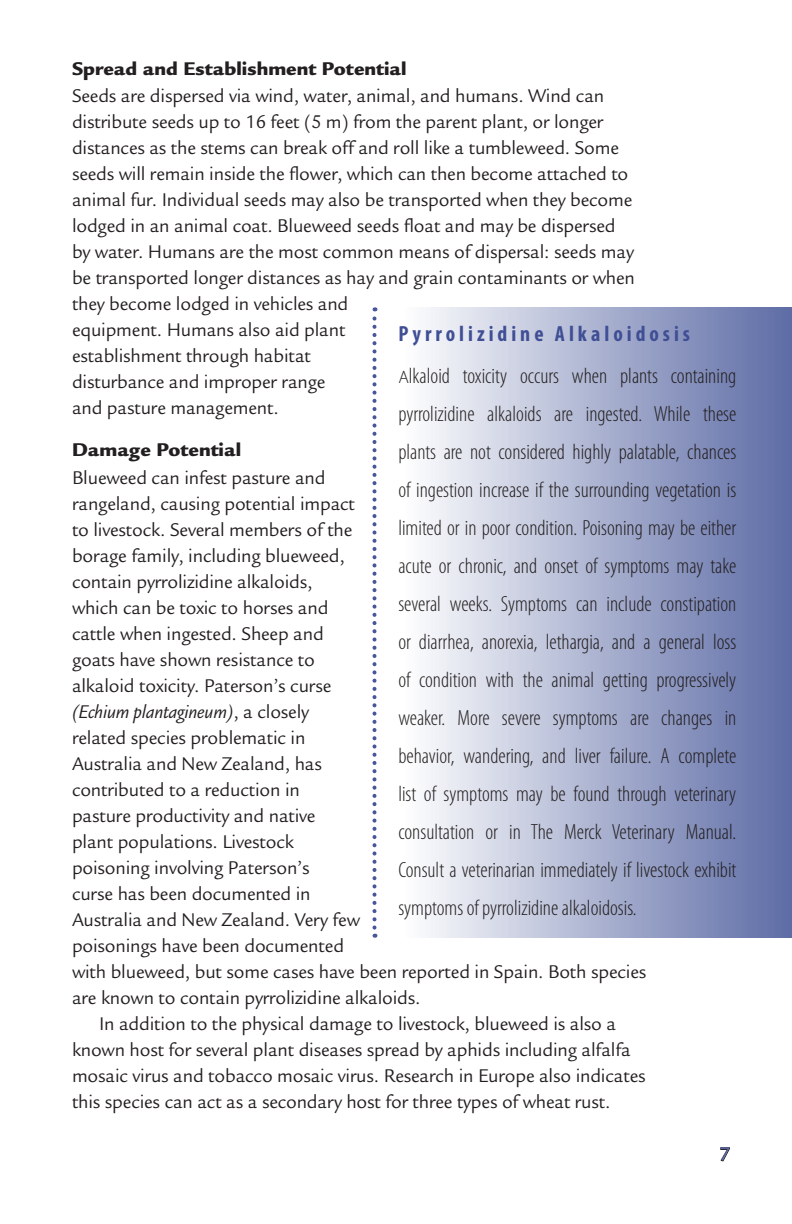
<style>
.page{position:relative;width:792px;height:1224px;background:#fff}
.page>*{position:absolute;margin:0;border:0;box-sizing:border-box;transform-origin:0 0}
.box{font:300 condensed 22px/38px "Myriad Pro";color:#231f20;text-align:justify}
.box_sub{font:700 condensed 22px "Myriad Pro";letter-spacing:.18em;color:#404f95}
.text2{font:20px/26px "Legacy Sans";letter-spacing:-.01em;color:#231f20}
.text1{font:20px/26px "Legacy Sans";letter-spacing:-.01em;color:#231f20}
.sub{font:900 20px "Legacy Sans";color:#231f20}
._1sub{font:500 20px "Legacy Sans";color:#5661a0}
.s1{font-style:italic}
.s2{font-stretch:normal;font-size:18px}
</style>
<div class="page">
<div style="left:360px;top:307px;width:432px;height:631px;background:linear-gradient(to right,#fff,#5e6da6)"></div>
<svg style="left:720px;top:1147px;width:10px;height:15px"></svg>
<svg style="left:372px;top:307px;width:4px;height:621px"></svg>
<p class="sub" style="left:72px;top:56px;width:336px">Spread and Establishment Potential</p>
<p class="text2" style="left:72px;top:83px;width:565px">Seeds are dispersed via wind, water, animal, and humans. Wind can distribute seeds up to 16 feet (5 m) from the parent plant, or longer distances as the stems can break off and roll like a tumbleweed. Some seeds will remain inside the flower, which can then become attached to animal fur. Individual seeds may also be transported when they become lodged in an animal coat. Blueweed seeds float and may be dispersed by water. Humans are the most common means of dispersal: seeds may be transported longer distances as hay and grain contaminants or when they become lodged in vehicles and<br>equipment. Humans also aid plant<br>establishment through habitat<br>disturbance and improper range<br>and pasture management.</p>
<p class="sub" style="left:72px;top:438px;width:171px">Damage Potential</p>
<p class="text2" style="left:72px;top:465px;width:576px">Blueweed can infest pasture and<br>rangeland, causing potential impact<br>to livestock. Several members of the<br>borage family, including blueweed,<br>contain pyrrolizidine alkaloids,<br>which can be toxic to horses and<br>cattle when ingested. Sheep and<br>goats have shown resistance to<br>alkaloid toxicity. Paterson’s curse<br><span class="s1">(Echium plantagineum)</span>, a closely<br>related species problematic in<br>Australia and New Zealand, has<br>contributed to a reduction in<br>pasture productivity and native<br>plant populations. Livestock<br>poisoning involving Paterson’s<br>curse has been documented in<br>Australia and New Zealand. Very few<br>poisonings have been documented<br>with blueweed, but some cases have been reported in Spain. Both species are known to contain pyrrolizidine alkaloids.</p>
<p class="text1" style="left:72px;top:1011px;width:575px;text-indent:27px">In addition to the physical damage to livestock, blueweed is also a known host for several plant diseases spread by aphids including alfalfa mosaic virus and tobacco mosaic virus. Research in Europe also indicates this species can act as a secondary host for three types of wheat rust.</p>
<p class="box_sub" style="left:398px;top:320px;width:293px">Pyrrolizidine Alkaloidosis</p>
<p class="box" style="left:398px;top:356px;width:340px"><span class="s2">A</span>lkaloid toxicity occurs when plants containing pyrrolizidine alkaloids are ingested. While these plants are not considered highly palatable, chances of ingestion increase if the surrounding vegetation is limited or in poor condition. Poisoning may be either acute or chronic, and onset of symptoms may take several weeks. Symptoms can include constipation or diarrhea, anorexia, lethargia, and a general loss of condition with the animal getting progressively weaker. More severe symptoms are changes in behavior, wandering, and liver failure. A complete list of symptoms may be found through veterinary consultation or in The Merck Veterinary Manual.<br>Consult a veterinarian immediately if livestock exhibit symptoms of pyrrolizidine alkaloidosis.</p>
<p class="_1sub" style="left:720px;top:1143px;width:12px">7</p>
</div>
